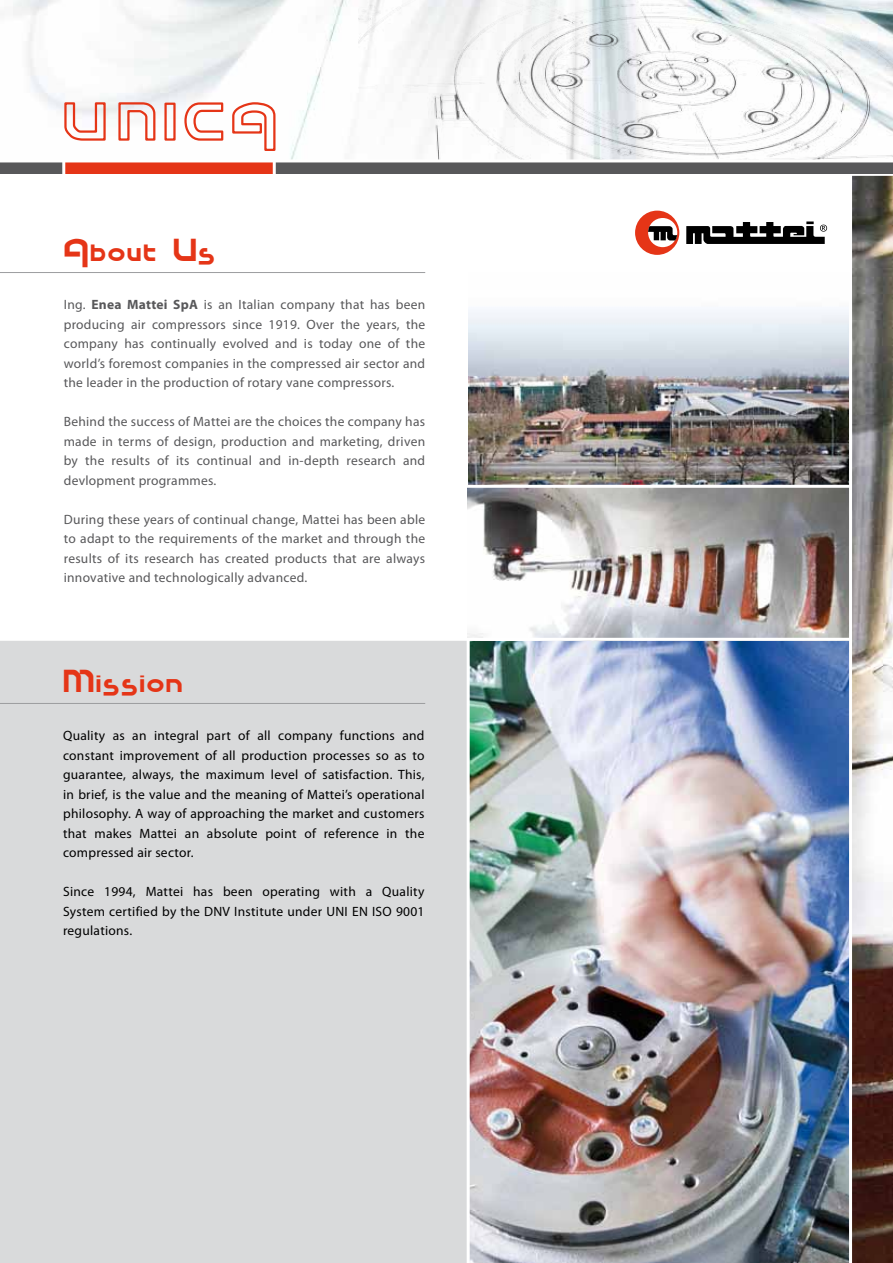
<style>
.page{position:relative;width:893px;height:1263px;background:#fff}
.page>*{position:absolute;margin:0;border:0;box-sizing:border-box;transform-origin:0 0}
.t1{font:28.5px "Cupertino";letter-spacing:.05em;color:#e53517}
.t2{font:13.5px/19.5px "Myriad Pro";letter-spacing:.02em;color:#58585a;text-align:justify}
.t3{font:13.5px/19.5px "Myriad Pro";letter-spacing:.02em;color:#000;text-align:justify}
.s1{font-weight:700}
</style>
<div class="page">
<img style="left:468px;top:310px;width:381px;height:953px">
<div style="left:0;top:640px;width:468px;height:623px;background:#d9dadb"></div>
<svg style="left:635px;top:211px;width:44px;height:44px"></svg>
<svg style="left:686px;top:221px;width:141px;height:23px"></svg>
<hr style="left:0;top:703px;width:425px;height:1px;background:#9c9d9f">
<hr style="left:0;top:272px;width:425px;height:1px;background:#9c9d9f">
<img style="left:852px;top:176px;width:41px;height:1087px">
<hr style="left:467px;top:639px;width:3px;height:624px;background:#fff">
<img style="left:13px;top:0;width:334px;height:159px">
<img style="left:358px;top:0;width:535px;height:159px">
<svg style="left:63px;top:101px;width:44px;height:41px"></svg>
<svg style="left:117px;top:101px;width:40px;height:41px"></svg>
<div style="left:164px;top:103px;width:12px;height:38px;border:2px solid #e53517"></div>
<svg style="left:183px;top:101px;width:41px;height:41px"></svg>
<svg style="left:231px;top:101px;width:46px;height:51px"></svg>
<div style="left:0;top:162px;width:893px;height:12px;background:#58585a"></div>
<div style="left:64px;top:162px;width:211px;height:12px;background:#e53517"></div>
<hr style="left:273px;top:161px;width:3px;height:16px;background:#fff">
<hr style="left:62px;top:161px;width:3px;height:15px;background:#fff">
<hr style="left:0;top:638px;width:852px;height:3px;background:#fff">
<hr style="left:457px;top:485px;width:395px;height:3px;background:#fff">
<h1 class="t1" style="left:64px;top:234px;width:153px">About Us</h1>
<p class="t2" style="left:64px;top:296px;width:363px">Ing. <span class="s1">Enea Mattei SpA</span> is an Italian company that has been producing air compressors since 1919. Over the years, the company has continually evolved and is today one of the world’s foremost companies in the compressed air sector and the leader in the production of rotary vane compressors.</p>
<p class="t2" style="left:64px;top:413px;width:363px">Behind the success of Mattei are the choices the company has made in terms of design, production and marketing, driven by the results of its continual and in-depth research and devlopment programmes.</p>
<p class="t2" style="left:64px;top:511px;width:363px">During these years of continual change, Mattei has been able to adapt to the requirements of the market and through the results of its research has created products that are always innovative and technologically advanced.</p>
<h1 class="t1" style="left:63px;top:665px;width:121px">Mission</h1>
<p class="t3" style="left:63px;top:727px;width:363px">Quality as an integral part of all company functions and constant improvement of all production processes so as to guarantee, always, the maximum level of satisfaction. This, in brief, is the value and the meaning of Mattei’s operational philosophy. A way of approaching the market and customers that makes Mattei an absolute point of reference in the compressed air sector.</p>
<p class="t3" style="left:63px;top:883px;width:363px">Since 1994, Mattei has been operating with a Quality System certified by the DNV Institute under UNI EN ISO 9001 regulations.</p>
</div>
